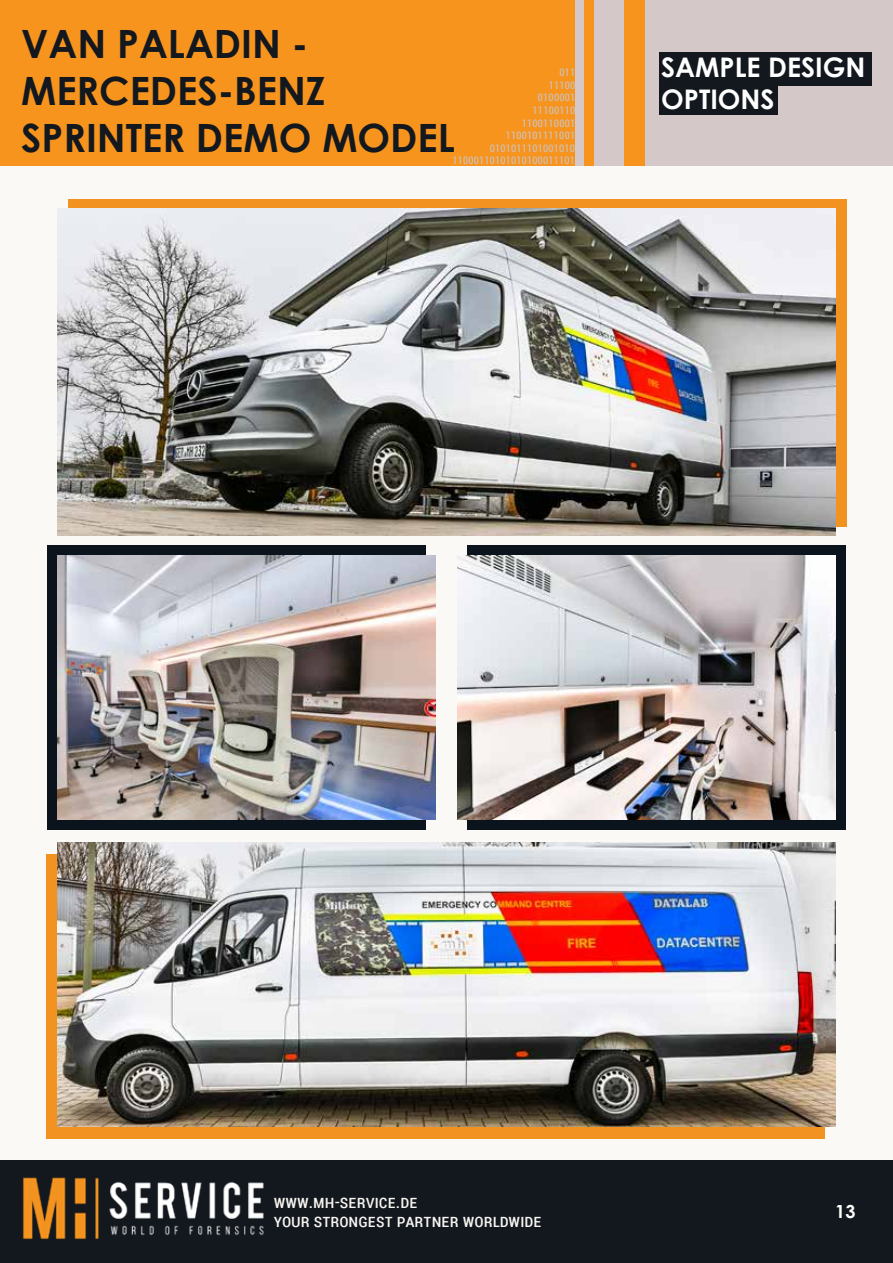
<style>
.page{position:relative;width:893px;height:1263px;background:#fbf9f6}
.page>*{position:absolute;margin:0;border:0;box-sizing:border-box;transform-origin:0 0}
.t1{font:700 39px/46.8px "Century Gothic";color:#13181f}
.t2{font:700 27px/32.4px "Century Gothic";color:#fff}
.t3{font:18px "Roboto Condensed";color:#f7f5f0}
.t4{font:700 18px "Century Gothic";color:#fff}
.t5{font:10.5px/12.6px "Roboto Condensed";letter-spacing:.02em;color:#cbc3c0;text-align:right}
</style>
<div class="page">
<div style="left:0;top:0;width:893px;height:166px;background:#f7941e"></div>
<div style="left:0;top:1161px;width:893px;height:102px;background:#13181f"></div>
<div style="left:594px;top:0;width:30px;height:166px;background:#d4c9c8"></div>
<div style="left:575px;top:0;width:9px;height:166px;background:#d4c9c8"></div>
<div style="left:68px;top:199px;width:778px;height:327px;background:#f29220"></div>
<div style="left:47px;top:854px;width:778px;height:284px;background:#f29220"></div>
<img style="left:57px;top:209px;width:779px;height:327px">
<div style="left:47px;top:545px;width:378px;height:284px;background:#0b131d"></div>
<div style="left:468px;top:545px;width:378px;height:284px;background:#0b131d"></div>
<img style="left:57px;top:842px;width:779px;height:285px">
<img style="left:57px;top:556px;width:379px;height:263px">
<img style="left:457px;top:556px;width:379px;height:263px">
<div style="left:645px;top:0;width:248px;height:166px;background:#d4c9c8"></div>
<div style="left:659px;top:52px;width:213px;height:33px;background:#13181f"></div>
<div style="left:659px;top:81px;width:119px;height:33px;background:#13181f"></div>
<img style="left:23px;top:1177px;width:241px;height:62px">
<h1 class="t1" style="left:21px;top:19px;width:435px">VAN PALADIN -<br>MERCEDES-BENZ<br>SPRINTER DEMO MODEL</h1>
<p class="t5" style="left:452px;top:66px;width:124px">011<br>11100<br>0100001<br>11100110<br>1100110001<br>1100101111001<br>0101011101001010<br>11000110101010100011101</p>
<h2 class="t2" style="left:661px;top:50px;width:206px">SAMPLE DESIGN<br>OPTIONS</h2>
<h3 class="t3" style="left:274px;top:1189px;width:136px">www.mh-service.DE</h3>
<h3 class="t3" style="left:274px;top:1208px;width:269px">Your strongest partner worldwide</h3>
<h3 class="t4" style="left:835px;top:1198px;width:22px">13</h3>
</div>
